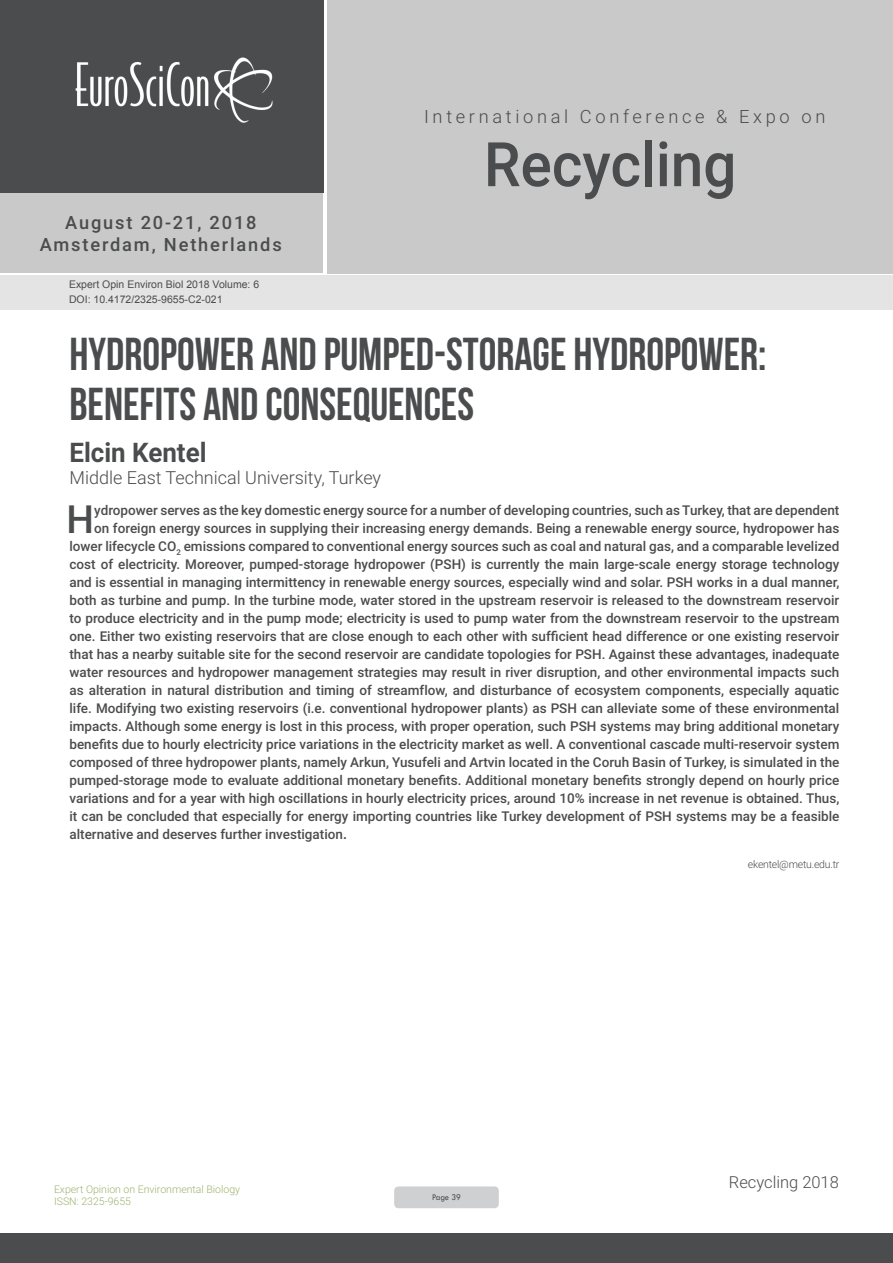
<style>
.page{position:relative;width:893px;height:1263px;background:#fff}
.page>*{position:absolute;margin:0;border:0;box-sizing:border-box;transform-origin:0 0}
.t1{font:500 61.5px "Roboto";color:#4b4c4d;scale:.95 1}
.t2{font:46.05px/50.7px "Bebas Neue";color:#4b4c4d}
.Abstract{font:500 38.85px "Roboto";color:#4b4c4d}
.t3{font:700 27px "Roboto";color:#4b4c4d;scale:.96 1}
.t4{font:500 18.3px/21.9px "Roboto";letter-spacing:.1em;color:#4b4c4d;text-align:center}
.t5{font:300 18.3px "Roboto";letter-spacing:.2em;color:#4b4c4d}
.t6{font:300 18px "Roboto";color:#4b4c4d}
.t7{font:300 16.5px "Roboto";color:#4b4c4d}
.Abstract-2{font:500 13.5px "Roboto";color:#4b4c4d}
.t8{font:10.5px "Arial";color:#4b4c4d}
.t9{font:300 10.5px/12.6px "Roboto";color:#9eb46d}
.Biography{font:300 10.5px "Roboto";letter-spacing:-.02em;color:#4b4c4d}
.t10{font:9px "Tw Cen";letter-spacing:-.02em;color:#4b4c4d;scale:.95 1}
.s1{font-weight:700}
</style>
<div class="page">
<div style="left:0;top:0;width:323px;height:193px;background:#4b4c4d"></div>
<div style="left:0;top:193px;width:322px;height:80px;background:#c9c9c9"></div>
<div style="left:327px;top:0;width:566px;height:273px;background:#c9c9c9"></div>
<img style="left:75px;top:57px;width:198px;height:66px">
<div style="left:0;top:1233px;width:893px;height:30px;background:#4b4c4d"></div>
<div style="left:1px;top:275px;width:892px;height:35px;background:#e4e4e4"></div>
<div style="left:394px;top:1186px;width:105px;height:22px;background:#cfd0d2;border-radius:4px"></div>
<h3 class="t4" style="left:40px;top:211px;width:243px">August 20-21, 2018<br>Amsterdam, Netherlands</h3>
<p class="t8" style="left:69px;top:278px;width:192px">Expert Opin Environ Biol 2018 Volume: 6</p>
<p class="t8" style="left:69px;top:292px;width:155px">DOI: 10.4172/2325-9655-C2-021</p>
<h3 class="t5" style="left:424px;top:104px;width:403px">International Conference &amp; Expo on</h3>
<h1 class="t1" style="left:484px;top:121px;width:267px">Recycling</h1>
<p class="t2" style="left:69px;top:328px;width:699px">HYDROPOWER AND PUMPED-STORAGE HYDROPOWER:<br>BENEFITS AND CONSEQUENCES</p>
<p class="t3" style="left:69px;top:433px;width:144px">Elcin Kentel</p>
<p class="t6" style="left:69px;top:464px;width:313px">Middle East Technical University, Turkey</p>
<p class="Abstract" style="left:67px;top:492px;width:29px">H</p>
<p class="Abstract-2" style="left:94px;top:501px;width:747px">ydropower serves as the key domestic energy source for a number of developing countries, such as Turkey, that are dependent</p>
<p class="Abstract-2" style="left:94px;top:519px;width:747px">on foreign energy sources in supplying their increasing energy demands. Being a renewable energy source, hydropower has</p>
<p class="Abstract-2" style="left:69px;top:537px;width:771px">lower lifecycle CO<sub>2</sub> emissions compared to conventional energy sources such as coal and natural gas, and a comparable levelized</p>
<p class="Abstract-2" style="left:69px;top:555px;width:771px">cost of electricity. Moreover, pumped-storage hydropower (PSH) is currently the main large-scale energy storage technology</p>
<p class="Abstract-2" style="left:69px;top:573px;width:771px">and is essential in managing intermittency in renewable energy sources, especially wind and solar. PSH works in a dual manner,</p>
<p class="Abstract-2" style="left:69px;top:591px;width:771px">both as turbine and pump. In the turbine mode, water stored in the upstream reservoir is released to the downstream reservoir</p>
<p class="Abstract-2" style="left:69px;top:609px;width:771px">to produce electricity and in the pump mode; electricity is used to pump water from the downstream reservoir to the upstream</p>
<p class="Abstract-2" style="left:69px;top:627px;width:771px">one. Either two existing reservoirs that are close enough to each other with sufficient head difference or one existing reservoir</p>
<p class="Abstract-2" style="left:69px;top:645px;width:771px">that has a nearby suitable site for the second reservoir are candidate topologies for PSH. Against these advantages, inadequate</p>
<p class="Abstract-2" style="left:69px;top:663px;width:771px">water resources and hydropower management strategies may result in river disruption, and other environmental impacts such</p>
<p class="Abstract-2" style="left:69px;top:681px;width:771px">as alteration in natural distribution and timing of streamflow, and disturbance of ecosystem components, especially aquatic</p>
<p class="Abstract-2" style="left:69px;top:699px;width:771px">life. Modifying two existing reservoirs (i.e. conventional hydropower plants) as PSH can alleviate some of these environmental</p>
<p class="Abstract-2" style="left:69px;top:717px;width:771px">impacts. Although some energy is lost in this process, with proper operation, such PSH systems may bring additional monetary</p>
<p class="Abstract-2" style="left:69px;top:735px;width:771px">benefits due to hourly electricity price variations in the electricity market as well. A conventional cascade multi-reservoir system</p>
<p class="Abstract-2" style="left:69px;top:753px;width:771px">composed of three hydropower plants, namely Arkun, Yusufeli and Artvin located in the Coruh Basin of Turkey, is simulated in the</p>
<p class="Abstract-2" style="left:69px;top:771px;width:771px">pumped-storage mode to evaluate additional monetary benefits. Additional monetary benefits strongly depend on hourly price</p>
<p class="Abstract-2" style="left:69px;top:789px;width:771px">variations and for a year with high oscillations in hourly electricity prices, around 10% increase in net revenue is obtained. Thus,</p>
<p class="Abstract-2" style="left:69px;top:807px;width:771px">it can be concluded that especially for energy importing countries like Turkey development of PSH systems may be a feasible</p>
<p class="Abstract-2" style="left:69px;top:825px;width:279px">alternative and deserves further investigation<span class="s1">.</span></p>
<p class="Biography" style="left:748px;top:856px;width:93px">ekentel@metu.edu.tr</p>
<p class="t9" style="left:54px;top:1182px;width:188px">Expert Opinion on Environmental Biology<br>ISSN: 2325-9655</p>
<p class="t10" style="left:432px;top:1192px;width:32px">Page 39</p>
<p class="t7" style="left:729px;top:1170px;width:111px">Recycling 2018</p>
</div>
